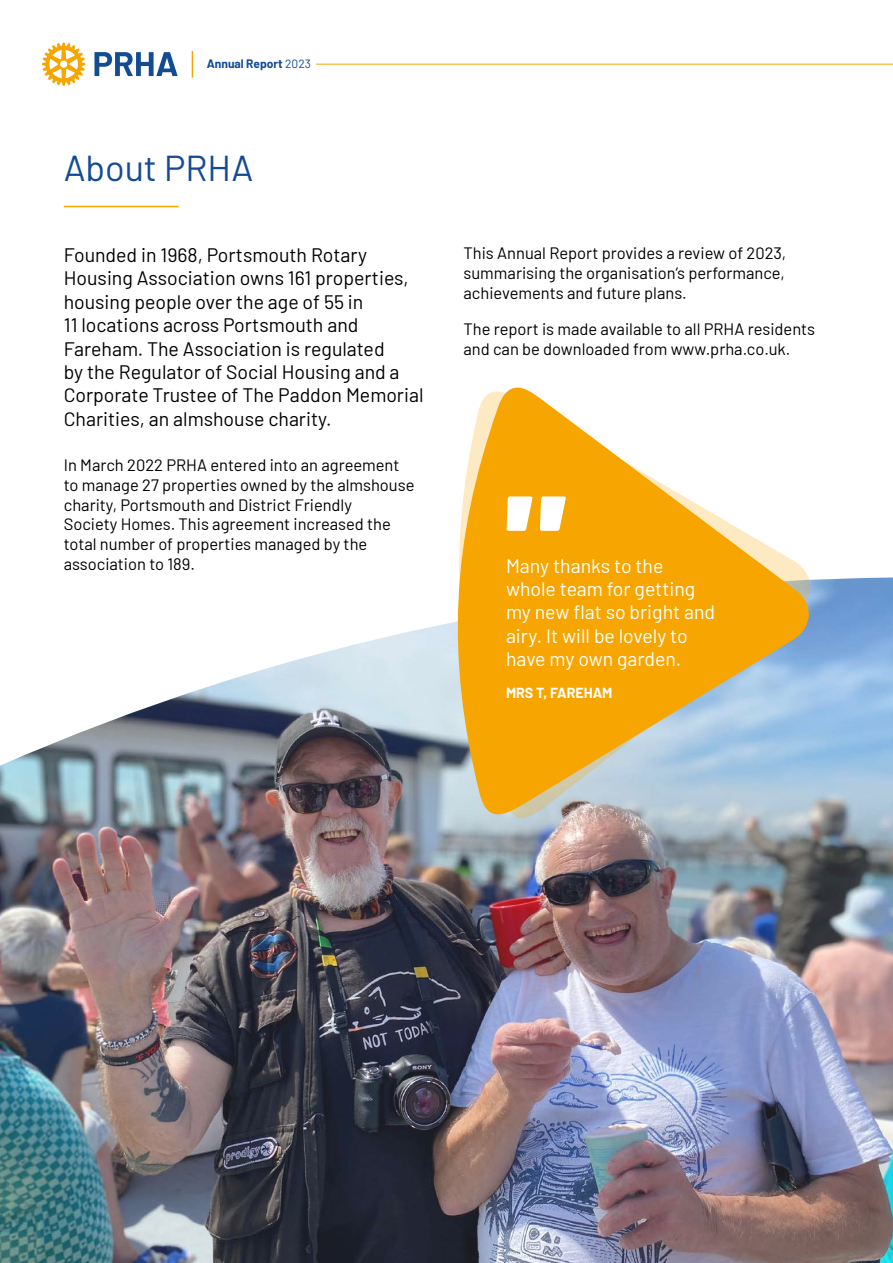
<style>
.page{position:relative;width:893px;height:1263px;background:#fff}
.page>*{position:absolute;margin:0;border:0;box-sizing:border-box;transform-origin:0 0}
.t1{font:36px "Barlow";color:#134c92}
.t2{font:19.5px/23.4px "Barlow";color:#000}
.t3{font:19.5px/23.4px "Barlow";color:#fff}
.t4{font:16.5px/19.8px "Barlow";color:#000}
.t5{font:700 14.25px "Barlow";color:#fff}
.t6{font:700 12px "Barlow";color:#134c92}
.s1{font-weight:400}
</style>
<div class="page">
<img style="left:0;top:577px;width:893px;height:686px">
<svg style="left:94px;top:52px;width:84px;height:24px"></svg>
<svg style="left:42px;top:43px;width:43px;height:43px"></svg>
<hr style="left:316px;top:64px;width:577px;height:1px;background:#f7a500">
<svg style="left:192px;top:51px;width:1px;height:27px"></svg>
<hr style="left:64px;top:206px;width:115px;height:1px;background:#f7a500">
<svg style="left:446px;top:387px;width:363px;height:429px;fill:#f7a500"></svg>
<svg style="left:507px;top:496px;width:59px;height:35px"></svg>
<p class="t6" style="left:207px;top:55px;width:106px">Annual Report <span class="s1">2023</span></p>
<h1 class="t1" style="left:64px;top:142px;width:191px">About PRHA</h1>
<p class="t2" style="left:64px;top:242px;width:361px">Founded in 1968, Portsmouth Rotary Housing Association owns 161 properties, housing people over the age of 55 in<br>11 locations across Portsmouth and Fareham. The Association is regulated<br>by the Regulator of Social Housing and a Corporate Trustee of The Paddon Memorial Charities, an almshouse charity.</p>
<p class="t4" style="left:64px;top:454px;width:352px">In March 2022 PRHA entered into an agreement to manage 27 properties owned by the almshouse charity, Portsmouth and District Friendly<br>Society Homes. This agreement increased the total number of properties managed by the association to 189.</p>
<p class="t4" style="left:463px;top:242px;width:324px;text-align:justify">This Annual Report provides a review of 2023, summarising the organisation’s performance, achievements and future plans.</p>
<p class="t4" style="left:463px;top:318px;width:353px">The report is made available to all PRHA residents and can be downloaded from www.prha.co.uk.</p>
<p class="t3" style="left:506px;top:552px;width:211px">Many thanks to the whole team for getting my new flat so bright and airy. It will be lovely to have my own garden.</p>
<p class="t5" style="left:506px;top:682px;width:108px">MRS T, FAREHAM</p>
</div>
